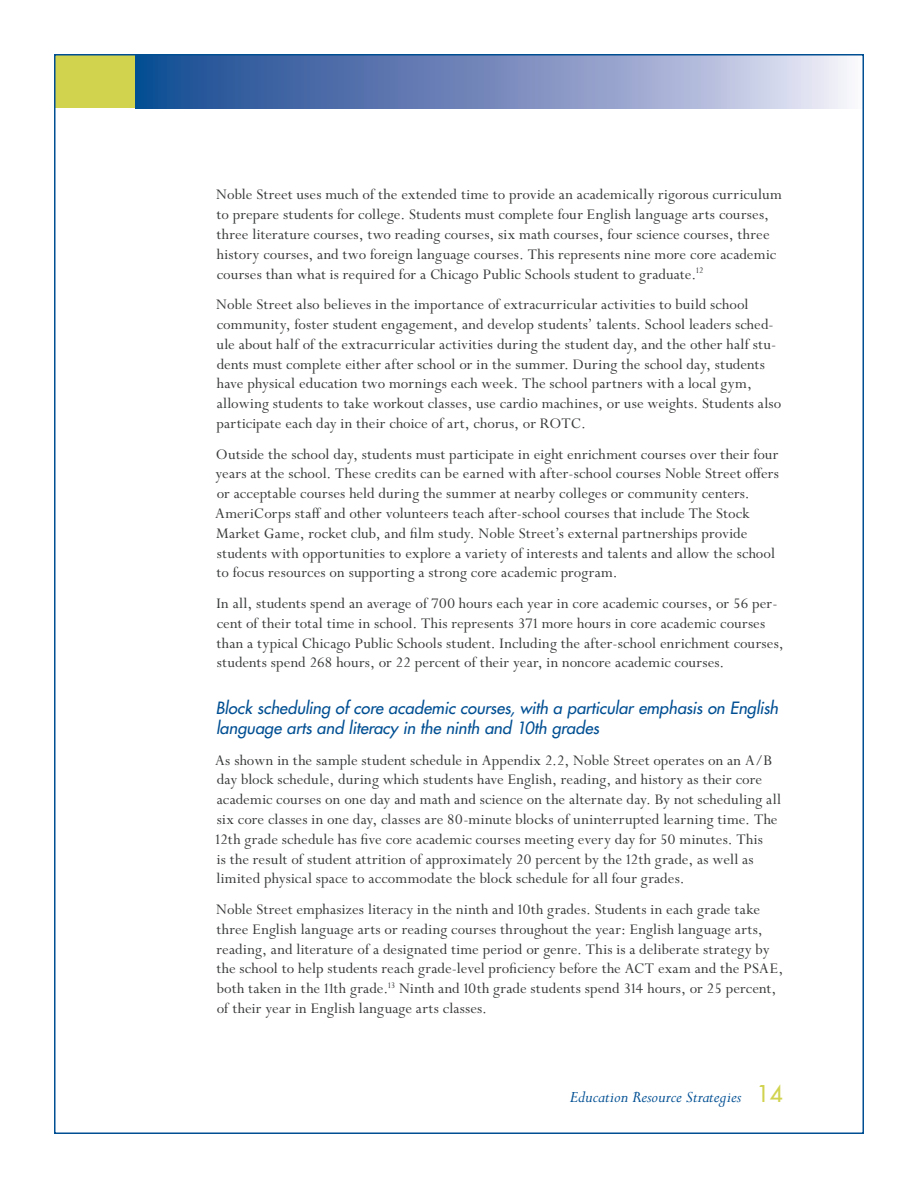
<style>
.page{position:relative;width:918px;height:1188px;background:#fff}
.page>*{position:absolute;margin:0;border:0;box-sizing:border-box;transform-origin:0 0}
.t1{font:italic 18px "Perpetua Std";color:#014f93}
.t2{font:16.5px/19.8px "Perpetua Std";letter-spacing:.01em;color:#363737}
.t3{font:italic 500 16.5px/19.8px "Futura Std";color:#014f93}
.s1{font-family:"Futura Std";font-weight:500;font-style:normal;font-size:22.5px;color:#d1d34e}
</style>
<div class="page">
<svg style="left:135px;top:57px;width:712px;height:51px;background:#7990bf"></svg>
<div style="left:54px;top:54px;width:81px;height:54px;background:#d1d34e"></div>
<p class="t2" style="left:216px;top:185px;width:567px">Noble Street uses much of the extended time to provide an academically rigorous curriculum to prepare students for college. Students must complete four English language arts courses, three literature courses, two reading courses, six math courses, four science courses, three history courses, and two foreign language courses. This represents nine more core academic courses than what is required for a Chicago Public Schools student to graduate.<sup>12</sup></p>
<p class="t2" style="left:216px;top:295px;width:567px">Noble Street also believes in the importance of extracurricular activities to build school community, foster student engagement, and develop students’ talents. School leaders sched&shy;ule about half of the extracurricular activities during the student day, and the other half stu&shy;dents must complete either after school or in the summer. During the school day, students have physical education two mornings each week. The school partners with a local gym, allowing students to take workout classes, use cardio machines, or use weights. Students also participate each day in their choice of art, chorus, or ROTC.</p>
<p class="t2" style="left:215px;top:445px;width:565px">Outside the school day, students must participate in eight enrichment courses over their four years at the school. These credits can be earned with after-school courses Noble Street offers or acceptable courses held during the summer at nearby colleges or community centers.<br>AmeriCorps staff and other volunteers teach after-school courses that include The Stock Market Game, rocket club, and film study. Noble Street’s external partnerships provide students with opportunities to explore a variety of interests and talents and allow the school to focus resources on supporting a strong core academic program.</p>
<p class="t2" style="left:216px;top:594px;width:569px">In all, students spend an average of 700 hours each year in core academic courses, or 56 per&shy;cent of their total time in school. This represents 371 more hours in core academic courses than a typical Chicago Public Schools student. Including the after-school enrichment courses, students spend 268 hours, or 22 percent of their year, in noncore academic courses.</p>
<p class="t3" style="left:216px;top:699px;width:564px">Block scheduling of core academic courses, with a particular emphasis on English language arts and literacy in the ninth and 10th grades</p>
<p class="t2" style="left:215px;top:751px;width:567px">As shown in the sample student schedule in Appendix 2.2, Noble Street operates on an A/B day block schedule, during which students have English, reading, and history as their core academic courses on one day and math and science on the alternate day. By not scheduling all six core classes in one day, classes are 80-minute blocks of uninterrupted learning time. The 12th grade schedule has five core academic courses meeting every day for 50 minutes. This<br>is the result of student attrition of approximately 20 percent by the 12th grade, as well as limited physical space to accommodate the block schedule for all four grades.</p>
<p class="t2" style="left:216px;top:900px;width:569px">Noble Street emphasizes literacy in the ninth and 10th grades. Students in each grade take three English language arts or reading courses throughout the year: English language arts, reading, and literature of a designated time period or genre. This is a deliberate strategy by the school to help students reach grade-level proficiency before the ACT exam and the PSAE, both taken in the 11th grade.<sup>13</sup> Ninth and 10th grade students spend 314 hours, or 25 percent, of their year in English language arts classes.</p>
<p class="t1" style="left:570px;top:1087px;width:215px">Education Resource Strategies <span class="s1">14</span></p>
</div>
